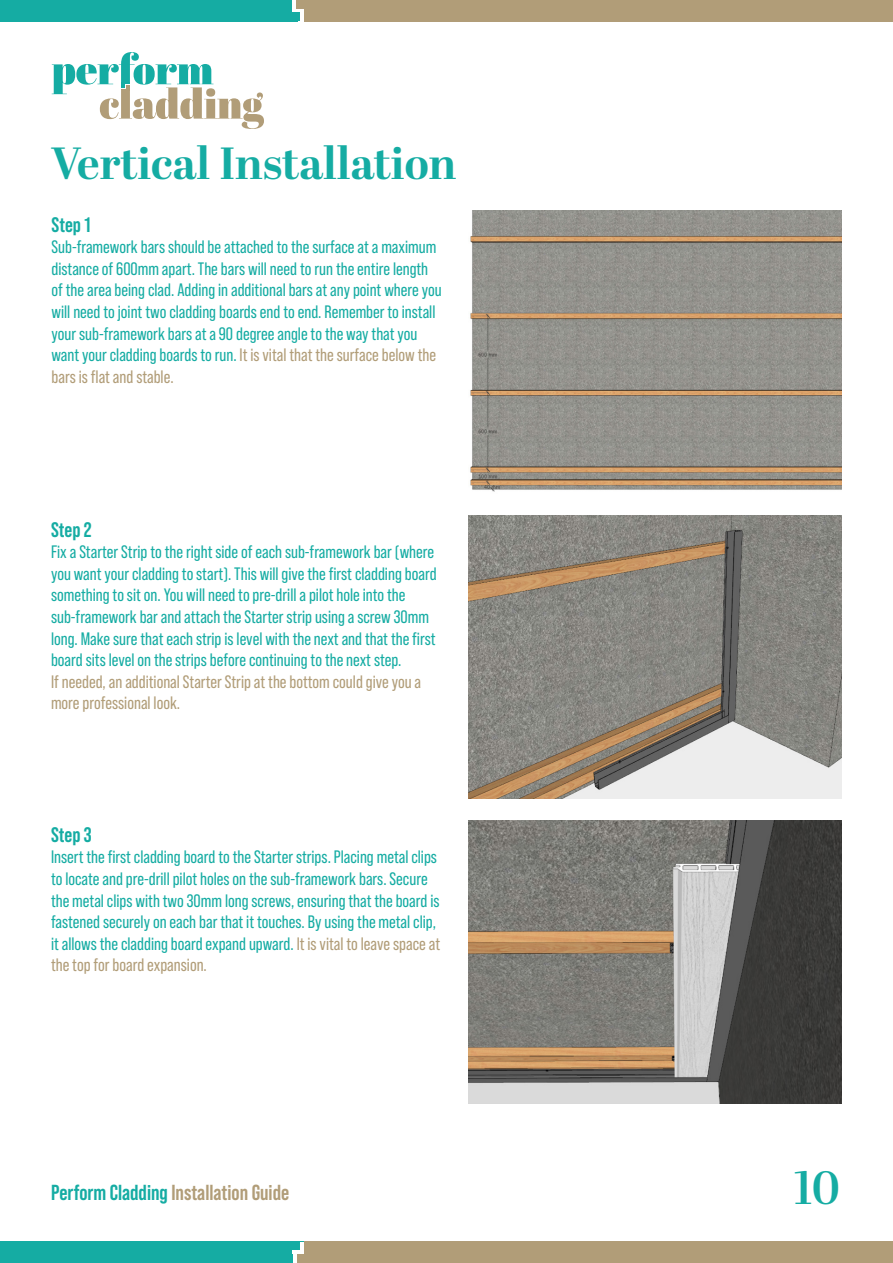
<style>
.page{position:relative;width:893px;height:1263px;background:#fff}
.page>*{position:absolute;margin:0;border:0;box-sizing:border-box;transform-origin:0 0}
.t1{font:600 46.5px "Abril Display";color:#15aca3}
.t2{font:700 45px "Abril Display";color:#15aca3}
.t3{font:700 21.75px "Bebas Neue Pro";color:#b19d78}
.t4{font:700 21px "Bebas Neue Pro";color:#15aca3}
.t5{font:18px/21.6px "Bebas Neue Pro";color:#15aca3}
.t6{font:18px/21.6px "Bebas Neue Pro";color:#b19d78}
.s1{color:#b19d78}
.s2{color:#15aca3}
</style>
<div class="page">
<svg style="left:52px;top:52px;width:212px;height:77px"></svg>
<img style="left:470px;top:210px;width:372px;height:282px">
<img style="left:468px;top:516px;width:374px;height:282px">
<img style="left:468px;top:821px;width:374px;height:282px">
<div style="left:300px;top:0;width:593px;height:21px;background:#b19d78"></div>
<div style="left:0;top:0;width:300px;height:21px;background:#15aca3"></div>
<hr style="left:300px;top:11px;width:4px;height:10px;background:#fff">
<svg style="left:293px;top:0;width:11px;height:12px"></svg>
<div style="left:302px;top:1242px;width:591px;height:21px;background:#b19d78"></div>
<div style="left:0;top:1242px;width:303px;height:21px;background:#15aca3"></div>
<div style="left:297px;top:1254px;width:16px;height:9px;background:#b19d78"></div>
<svg style="left:300px;top:1242px;width:4px;height:8px"></svg>
<hr style="left:293px;top:1250px;width:11px;height:4px;background:#fff">
<hr style="left:293px;top:1253px;width:4px;height:10px;background:#fff">
<h2 class="t2" style="left:51px;top:132px;width:407px">Vertical Installation</h2>
<p class="t4" style="left:52px;top:212px;width:40px">Step 1</p>
<p class="t5" style="left:52px;top:236px;width:392px">Sub-framework bars should be attached to the surface at a maximum distance of 600mm apart. The bars will need to run the entire length of the area being clad. Adding in additional bars at any point where you will need to joint two cladding boards end to end. Remember to install your sub-framework bars at a 90 degree angle to the way that you want your cladding boards to run. <span class="s1">It is vital that the surface below the bars is flat and stable.</span></p>
<p class="t4" style="left:51px;top:517px;width:42px">Step 2</p>
<p class="t5" style="left:51px;top:541px;width:387px">Fix a Starter Strip to the right side of each sub-framework bar (where you want your cladding to start). This will give the first cladding board something to sit on. You will need to pre-drill a pilot hole into the sub-framework bar and attach the Starter strip using a screw 30mm long. Make sure that each strip is level with the next and that the first board sits level on the strips before continuing to the next step.</p>
<p class="t6" style="left:51px;top:671px;width:372px">If needed, an additional Starter Strip at the bottom could give you a more professional look.</p>
<p class="t4" style="left:51px;top:822px;width:42px">Step 3</p>
<p class="t5" style="left:51px;top:846px;width:391px">Insert the first cladding board to the Starter strips. Placing metal clips to locate and pre-drill pilot holes on the sub-framework bars. Secure the metal clips with two 30mm long screws, ensuring that the board is fastened securely on each bar that it touches. By using the metal clip, it allows the cladding board expand upward. <span class="s1">It is vital to leave space at the top for board expansion.</span></p>
<p class="t3" style="left:51px;top:1180px;width:240px"><span class="s2">Perform Cladding</span> Installation Guide</p>
<h1 class="t1" style="left:794px;top:1156px;width:48px">10</h1>
</div>
